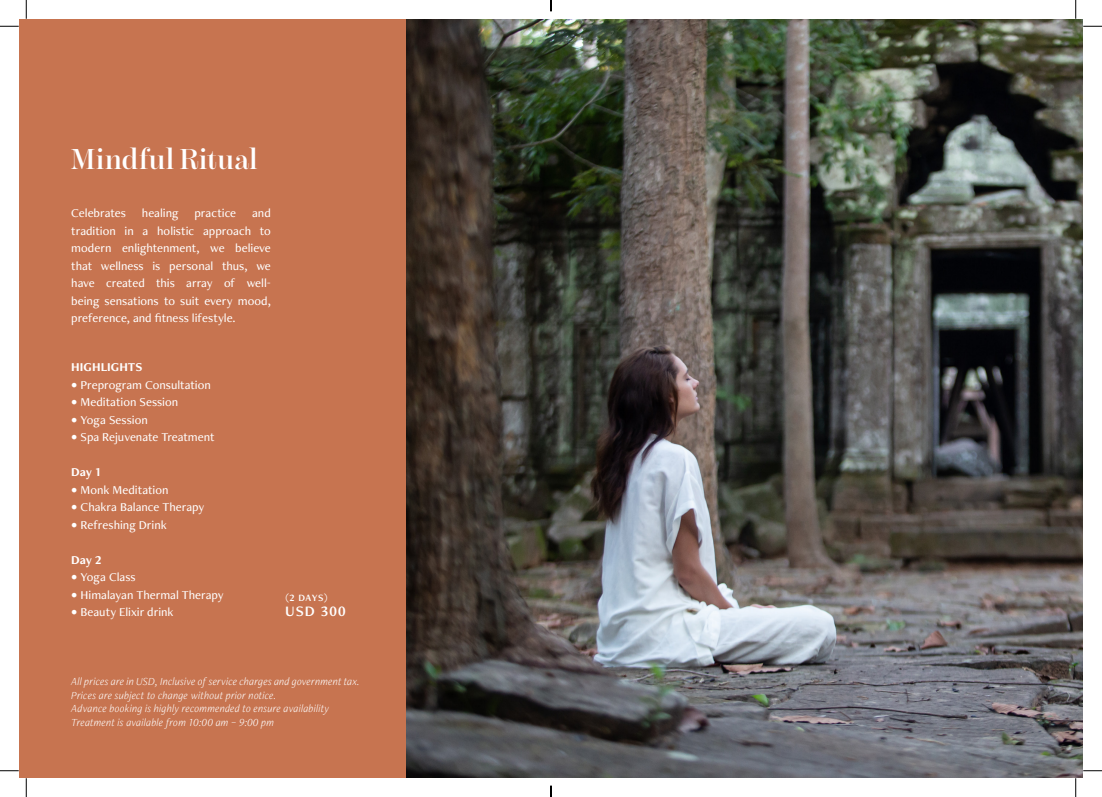
<style>
.page{position:relative;width:1102px;height:797px;background:#fff}
.page>*{position:absolute;margin:0;border:0;box-sizing:border-box;transform-origin:0 0}
.t1{font:600 28.75px "Chamberi Display";letter-spacing:.03em;color:#fff}
.t2{font:15px "Freight Neo Pro Semi";letter-spacing:.075em;color:#fff}
.t3{font:500 12.5px/17.5px "Freight Neo Pro";color:#fff;text-align:justify}
.t4{font:700 12.5px "Freight Neo Pro";letter-spacing:.005em;color:#fff}
.t5{font:italic 300 11.25px "Freight Neo Pro";letter-spacing:.005em;color:#fff}
.t6{font:10px "Freight Neo Pro Semi";color:#fff}
</style>
<div class="page">
<div style="left:19px;top:19px;width:532px;height:758px;background:#c77450"></div>
<img style="left:406px;top:19px;width:676px;height:758px">
<svg style="left:0;top:25px;width:19px;height:2px"></svg>
<svg style="left:1083px;top:25px;width:18px;height:2px"></svg>
<svg style="left:0;top:770px;width:19px;height:1px"></svg>
<svg style="left:1083px;top:770px;width:18px;height:1px"></svg>
<svg style="left:25px;top:0;width:2px;height:19px"></svg>
<svg style="left:25px;top:778px;width:2px;height:19px"></svg>
<svg style="left:1075px;top:0;width:1px;height:19px"></svg>
<svg style="left:1075px;top:778px;width:1px;height:19px"></svg>
<svg style="left:550px;top:785px;width:1px;height:12px"></svg>
<p class="t1" style="left:71px;top:138px;width:188px">Mindful Ritual</p>
<p class="t3" style="left:71px;top:204px;width:201px;text-indent:181px">and tradition in a holistic approach to modern enlightenment, we believe that wellness is personal thus, we have created this array of well&shy;being sensations to suit every mood, preference, and fitness lifestyle.</p>
<p class="t3" style="left:71px;top:204px;width:56px">Celebrates</p>
<p class="t3" style="left:142px;top:204px;width:38px">healing</p>
<p class="t3" style="left:194px;top:204px;width:43px">practice</p>
<p class="t4" style="left:71px;top:358px;width:73px">HIGHLIGHTS</p>
<p class="t3" style="left:71px;top:375px;width:141px">• Preprogram Consultation</p>
<p class="t3" style="left:71px;top:393px;width:108px">• Meditation Session</p>
<p class="t3" style="left:71px;top:410px;width:78px">• Yoga Session</p>
<p class="t3" style="left:71px;top:428px;width:145px">• Spa Rejuvenate Treatment</p>
<p class="t4" style="left:71px;top:463px;width:31px">Day 1</p>
<p class="t3" style="left:71px;top:480px;width:99px">• Monk Meditation</p>
<p class="t3" style="left:71px;top:498px;width:135px">• Chakra Balance Therapy</p>
<p class="t3" style="left:71px;top:515px;width:97px">• Refreshing Drink</p>
<p class="t4" style="left:71px;top:551px;width:31px">Day 2</p>
<p class="t3" style="left:71px;top:568px;width:66px">• Yoga Class</p>
<p class="t3" style="left:71px;top:585px;width:154px">• Himalayan Thermal Therapy</p>
<p class="t3" style="left:71px;top:603px;width:104px">• Beauty Elixir drink</p>
<p class="t6" style="left:285px;top:591px;width:44px">(2 DAYS)</p>
<p class="t2" style="left:285px;top:601px;width:62px">USD 300</p>
<p class="t5" style="left:71px;top:674px;width:290px">All prices are in USD, Inclusive of service charges and government tax.</p>
<p class="t5" style="left:71px;top:687px;width:207px">Prices are subject to change without prior notice.</p>
<p class="t5" style="left:71px;top:701px;width:259px">Advance booking is highly recommended to ensure availability</p>
<p class="t5" style="left:71px;top:714px;width:204px">Treatment is available from 10:00 am – 9:00 pm</p>
</div>
